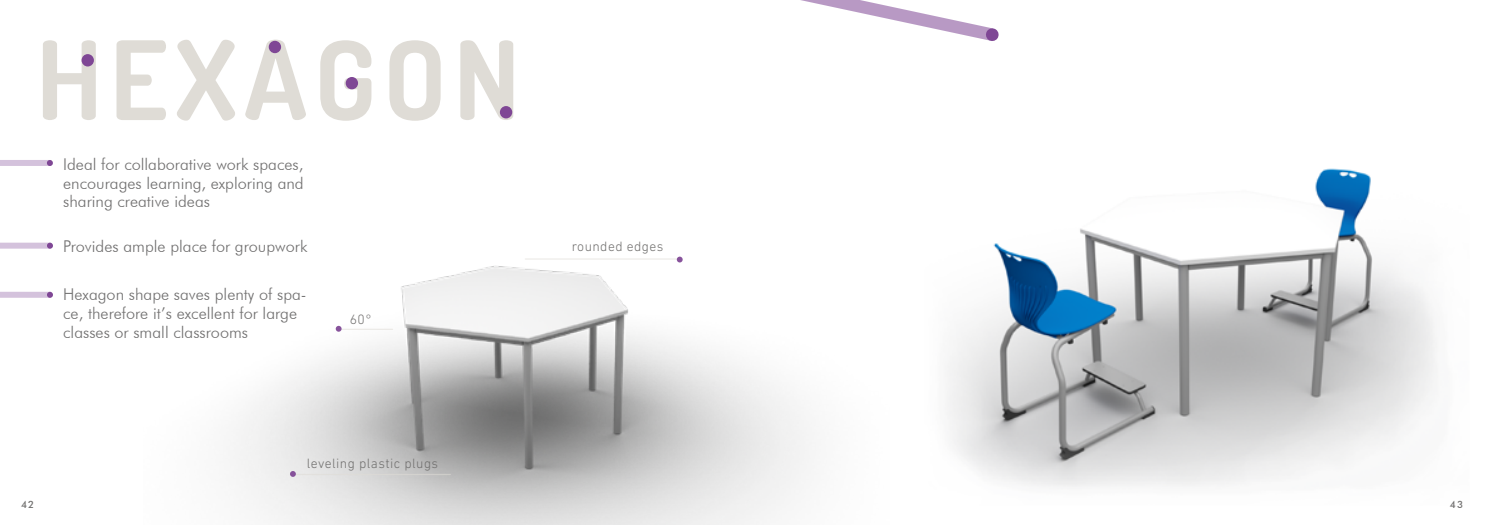
<style>
.page{position:relative;width:1489px;height:525px;background:#fff}
.page>*{position:absolute;margin:0;border:0;box-sizing:border-box;transform-origin:0 0}
.t1{font:700 109px "Dosis";letter-spacing:.07em;color:#dfdcd6}
.t2{font:300 16.25px/18.8px "Futura BT";color:#706f6f;text-align:justify}
.t3{font:300 13.75px "DIN Next LT Pro";letter-spacing:.03em;color:#71706f}
.t4{font:500 10px "Futura BT";color:#71706f}
</style>
<div class="page">
<div style="left:81px;top:54px;width:13px;height:12px;background:#7f4795;border-radius:50%"></div>
<div style="left:269px;top:41px;width:12px;height:12px;background:#7f4795;border-radius:50%"></div>
<div style="left:345px;top:77px;width:13px;height:12px;background:#7f4795;border-radius:50%"></div>
<img style="left:233px;top:85px;width:579px;height:439px">
<img style="left:947px;top:168px;width:490px;height:319px">
<svg style="left:800px;top:0;width:199px;height:41px"></svg>
<div style="left:0;top:160px;width:51px;height:6px;background:#d4c2dc"></div>
<div style="left:0;top:242px;width:51px;height:6px;background:#d4c2dc"></div>
<div style="left:0;top:291px;width:51px;height:6px;background:#d4c2dc"></div>
<svg style="left:47px;top:160px;width:6px;height:6px"></svg>
<svg style="left:47px;top:242px;width:6px;height:7px"></svg>
<svg style="left:47px;top:291px;width:6px;height:7px"></svg>
<hr style="left:525px;top:258px;width:155px;height:1px;background:#dfdcd6">
<hr style="left:338px;top:328px;width:54px;height:2px;background:#dfdcd6">
<svg style="left:676px;top:256px;width:6px;height:6px"></svg>
<svg style="left:336px;top:325px;width:5px;height:6px"></svg>
<hr style="left:292px;top:473px;width:158px;height:2px;background:#dfdcd6">
<svg style="left:290px;top:470px;width:6px;height:6px"></svg>
<h1 class="t1" style="left:36px;top:10px;width:485px">HEXAGON</h1>
<p class="t2" style="left:63px;top:154px;width:242px">Ideal for collaborative work spaces, encourages learning, exploring and sharing creative ideas</p>
<p class="t2" style="left:63px;top:236px;width:246px">Provides ample place for groupwork</p>
<p class="t2" style="left:63px;top:285px;width:245px;text-align:left">Hexagon shape saves plenty of spa&shy;ce, therefore it’s excellent for large classes or small classrooms</p>
<p class="t3" style="left:350px;top:311px;width:23px">60°</p>
<p class="t3" style="left:307px;top:455px;width:133px">leveling plastic plugs</p>
<p class="t3" style="left:571px;top:238px;width:93px">rounded edges</p>
<p class="t4" style="left:21px;top:498px;width:15px">42</p>
<p class="t4" style="left:1449px;top:498px;width:15px">43</p>
</div>
